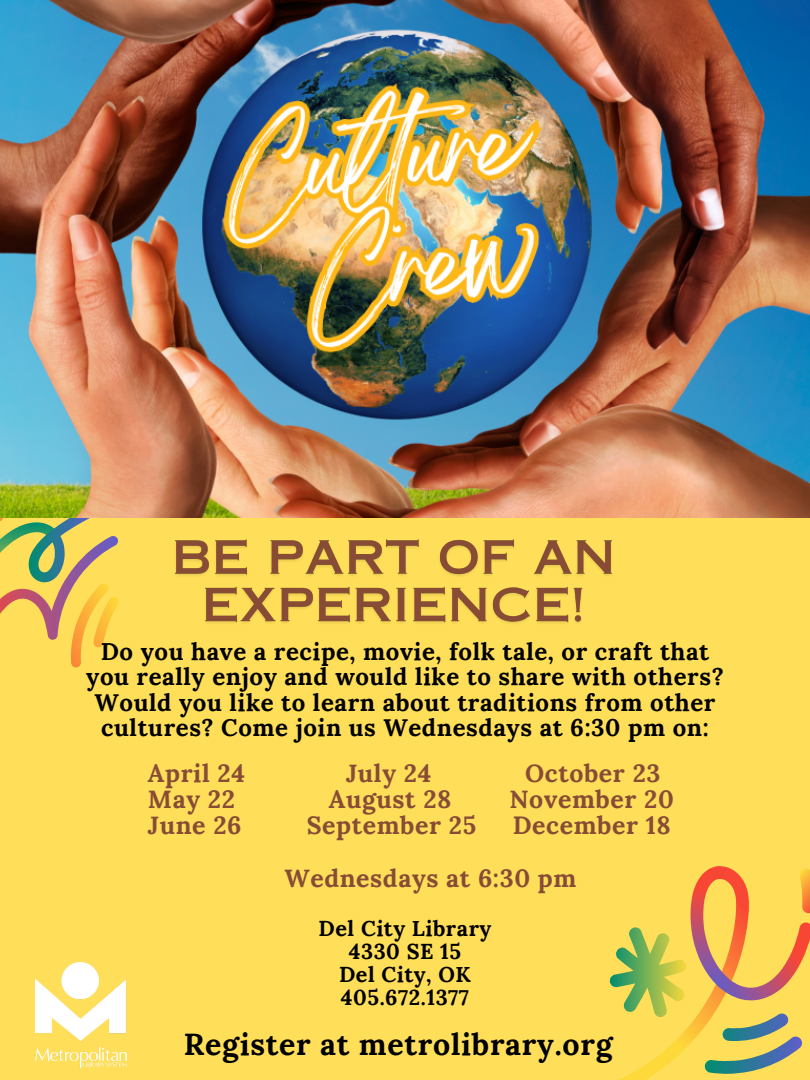
<style>
.page{position:relative;width:810px;height:1080px;background:#ffde59}
.page>*{position:absolute;margin:0;border:0;box-sizing:border-box;transform-origin:0 0}
.t1{font:700 30.31px "Lora";letter-spacing:.025em;color:#000}
.t2{font:700 24.88px "Lora";letter-spacing:.025em;color:#874b36}
.t3{font:700 24px/25.3px "Lora";letter-spacing:.025em;color:#000;text-align:center}
.t4{font:700 21.56px "Lora";letter-spacing:.025em;color:#000}
</style>
<div class="page">
<svg style="left:610px;top:866px;width:200px;height:214px"></svg>
<svg style="left:0;top:517px;width:119px;height:151px"></svg>
<img style="left:36px;top:962px;width:90px;height:105px">
<img style="left:174px;top:539px;width:438px;height:84px">
<img style="left:0;top:0;width:810px;height:517px">
<p class="t3" style="left:86px;top:639px;width:639px">Do you have a recipe, movie, folk tale, or craft that you really enjoy and would like to share with others?<br>Would you like to learn about traditions from other cultures? Come join us Wednesdays at 6:30 pm on:</p>
<p class="t2" style="left:148px;top:757px;width:99px">April 24</p>
<p class="t2" style="left:346px;top:757px;width:87px">July 24</p>
<p class="t2" style="left:525px;top:757px;width:137px">October 23</p>
<p class="t2" style="left:148px;top:783px;width:89px">May 22</p>
<p class="t2" style="left:329px;top:783px;width:124px">August 28</p>
<p class="t2" style="left:509px;top:783px;width:166px">November 20</p>
<p class="t2" style="left:148px;top:809px;width:95px">June 26</p>
<p class="t2" style="left:307px;top:809px;width:171px">September 25</p>
<p class="t2" style="left:513px;top:809px;width:160px">December 18</p>
<p class="t2" style="left:284px;top:862px;width:293px">Wednesdays at 6:30 pm</p>
<h3 class="t4" style="left:319px;top:914px;width:174px">Del City Library</h3>
<h3 class="t4" style="left:349px;top:937px;width:114px">4330 SE 15</h3>
<h3 class="t4" style="left:339px;top:960px;width:133px">Del City, OK</h3>
<p class="t4" style="left:341px;top:983px;width:130px">405.672.1377</p>
<p class="t1" style="left:184px;top:1024px;width:430px">Register at metrolibrary.org</p>
</div>
